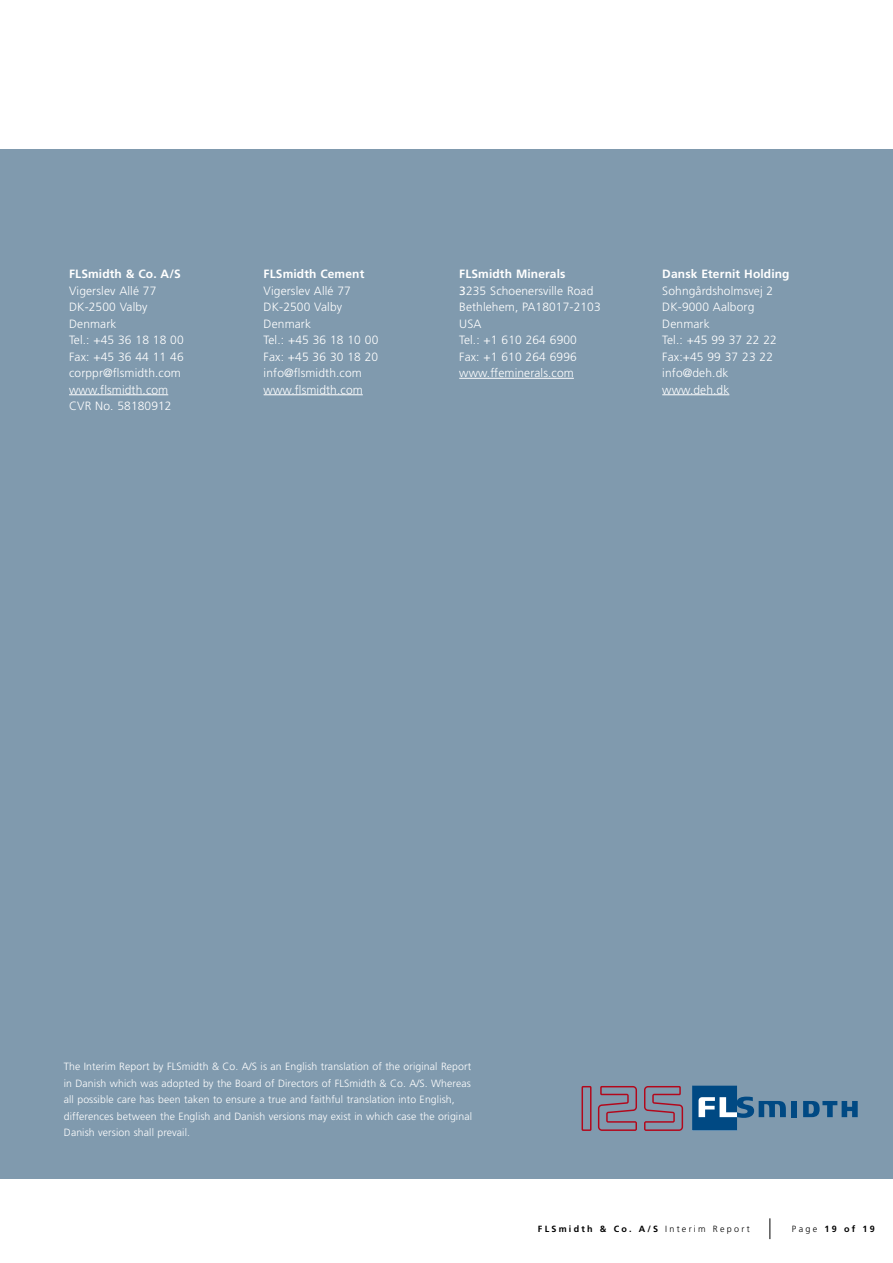
<style>
.page{position:relative;width:893px;height:1263px;background:#fff}
.page>*{position:absolute;margin:0;border:0;box-sizing:border-box;transform-origin:0 0}
.t1{font:300 12px/16.5px "Frutiger";letter-spacing:.01em;color:#fff}
.t2{font:700 12px "Frutiger";letter-spacing:.01em;color:#fff}
.t3{font:300 10.5px/16.5px "Frutiger";letter-spacing:.01em;color:#fff}
.t4{font:700 9px "Frutiger";letter-spacing:.25em;color:#000}
.s1{font-weight:700}
.s2{font-weight:400}
.s3{font-weight:300}
</style>
<div class="page">
<svg style="left:770px;top:1218px;width:1px;height:21px"></svg>
<div style="left:0;top:150px;width:893px;height:1029px;background:#809aae"></div>
<hr style="left:69px;top:394px;width:99px;height:1px;background:#fff">
<hr style="left:264px;top:394px;width:99px;height:1px;background:#fff">
<hr style="left:459px;top:378px;width:115px;height:1px;background:#fff">
<hr style="left:662px;top:394px;width:67px;height:1px;background:#fff">
<div style="left:792px;top:1101px;width:5px;height:16px;background:#004983"></div>
<svg style="left:803px;top:1101px;width:55px;height:16px"></svg>
<svg style="left:692px;top:1086px;width:94px;height:44px"></svg>
<svg style="left:644px;top:1086px;width:39px;height:45px"></svg>
<svg style="left:598px;top:1086px;width:39px;height:45px"></svg>
<svg style="left:582px;top:1086px;width:9px;height:45px"></svg>
<p class="t2" style="left:69px;top:267px;width:113px">FLSmidth &amp; Co. A/S</p>
<p class="t1" style="left:69px;top:282px;width:116px">Vigerslev Allé 77<br>DK-2500 Valby<br>Denmark<br>Tel.: +45 36 18 18 00<br>Fax: +45 36 44 11 46 corppr@flsmidth.com www.flsmidth.com<br>CVR No. 58180912</p>
<p class="t2" style="left:264px;top:267px;width:102px">FLSmidth Cement</p>
<p class="t1" style="left:264px;top:282px;width:116px">Vigerslev Allé 77<br>DK-2500 Valby<br>Denmark<br>Tel.: +45 36 18 10 00<br>Fax: +45 36 30 18 20 info@flsmidth.com www.flsmidth.com</p>
<p class="t1" style="left:459px;top:266px;width:143px"><span class="s1">FLSmidth Minerals<br></span><span class="s2">3</span>235 Schoenersville Road<br>Bethlehem, PA18017-2103<br>USA<br>Tel.: +1 610 264 6900<br>Fax: +1 610 264 6996 www.ffeminerals.com</p>
<p class="t2" style="left:662px;top:267px;width:129px">Dansk Eternit Holding</p>
<p class="t1" style="left:662px;top:282px;width:116px">Sohngårdsholmsvej 2<br>DK-9000 Aalborg<br>Denmark<br>Tel.: +45 99 37 22 22<br>Fax:+45 99 37 23 22 info@deh.dk www.deh.dk</p>
<p class="t3" style="left:64px;top:1058px;width:410px">The Interim Report by FLSmidth &amp; Co. A/S is an English translation of the original Report in Danish which was adopted by the Board of Directors of FLSmidth &amp; Co. A/S. Whereas all possible care has been taken to ensure a true and faithful translation into English, differences between the English and Danish versions may exist in which case the original Danish version shall prevail.</p>
<p class="t4" style="left:538px;top:1223px;width:213px">FLSmidth &amp; Co. A/S <span class="s3">Interim Report</span></p>
<p class="t4" style="left:792px;top:1223px;width:84px"><span class="s3">Page</span> 19 of 19</p>
</div>
